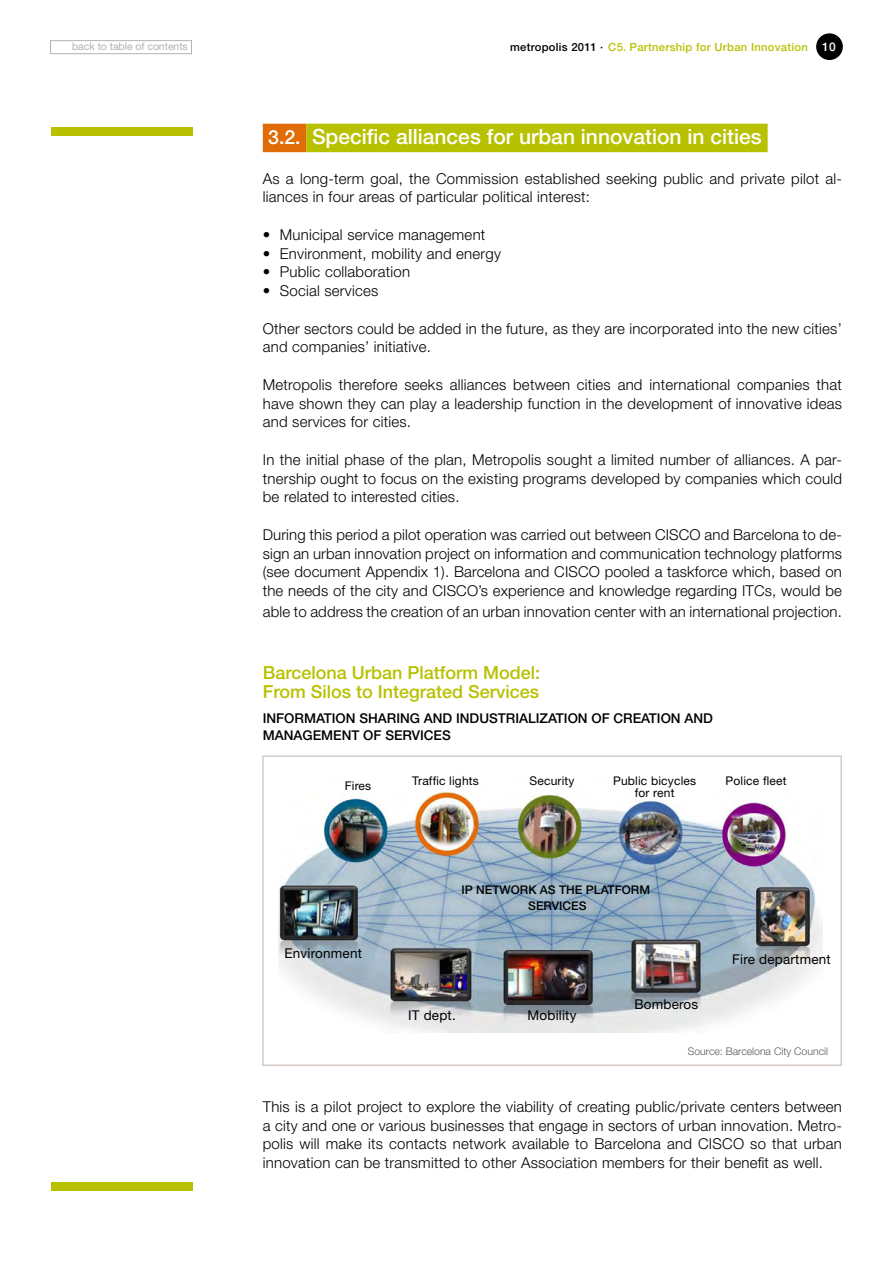
<style>
.page{position:relative;width:893px;height:1263px;background:#fff}
.page>*{position:absolute;margin:0;border:0;box-sizing:border-box;transform-origin:0 0}
.t1{font:500 21px "Helvetica Neue LT";color:#fff}
.t2{font:500 18px/19.5px "Helvetica Neue LT";color:#b8c100}
.t3{font:300 15px/18.8px "Helvetica Neue LT";letter-spacing:.015em;color:#000;text-align:justify}
.t4{font:500 13.5px/16.5px "Helvetica Neue LT";color:#000}
.t5{font:13.5px "Helvetica Neue LT";letter-spacing:.015em;color:#000}
.t6{font:12px/12px "Helvetica Neue LT";letter-spacing:.015em;color:#000;text-align:center}
.t7{font:500 12px/16.5px "Helvetica Neue LT";color:#000;text-align:center}
.t8{font:500 11.25px "Helvetica Neue LT";letter-spacing:.025em;color:#b8c100}
.t9{font:300 10.5px "Helvetica Neue LT";color:#58585a}
.t10{font:10.5px "Helvetica Neue LT";letter-spacing:-.005em;color:#b1b3b4}
.s1{color:#000}
.s2{font-size:12px;color:#fff}
.s3{font-size:19.5px}
</style>
<div class="page">
<div style="left:817px;top:34px;width:25px;height:25px;background:#000;border-radius:50%"></div>
<div style="left:816px;top:33px;width:27px;height:27px;border:1px solid #000;border-radius:50%"></div>
<div style="left:51px;top:128px;width:141px;height:8px;background:#b8c100"></div>
<div style="left:51px;top:1182px;width:141px;height:9px;background:#b8c100"></div>
<div style="left:50px;top:40px;width:142px;height:14px;border:1px solid #b1b3b4"></div>
<div style="left:263px;top:124px;width:43px;height:28px;background:#e06c08"></div>
<div style="left:306px;top:124px;width:462px;height:28px;background:#b8c100"></div>
<img style="left:278px;top:790px;width:545px;height:242px">
<div style="left:262px;top:755px;width:580px;height:311px;border:2px solid #d4cbc5"></div>
<p class="t10" style="left:72px;top:40px;width:117px">back to table of contents</p>
<p class="t8" style="left:510px;top:40px;width:327px"><span class="s1">metropolis 2011 ·</span> C5. Partnership for Urban Innovation <span class="s2">10</span></p>
<h1 class="t1" style="left:268px;top:124px;width:495px"><span class="s3">3.2.</span> Specific alliances for urban innovation in cities</h1>
<p class="t3" style="left:263px;top:169px;width:581px">As a long-term goal, the Commission established seeking public and private pilot al&shy;liances in four areas of particular political interest:</p>
<p class="t3" style="left:263px;top:225px;width:224px">• Municipal service management</p>
<p class="t3" style="left:263px;top:244px;width:240px">• Environment, mobility and energy</p>
<p class="t3" style="left:263px;top:262px;width:149px">• Public collaboration</p>
<p class="t3" style="left:263px;top:281px;width:117px">• Social services</p>
<p class="t3" style="left:263px;top:319px;width:581px">Other sectors could be added in the future, as they are incorporated into the new cities’ and companies’ initiative.</p>
<p class="t3" style="left:263px;top:375px;width:581px">Metropolis therefore seeks alliances between cities and international companies that have shown they can play a leadership function in the development of innovative ideas and services for cities.</p>
<p class="t3" style="left:263px;top:450px;width:581px">In the initial phase of the plan, Metropolis sought a limited number of alliances. A par&shy;tnership ought to focus on the existing programs developed by companies which could be related to interested cities.</p>
<p class="t3" style="left:263px;top:525px;width:581px">During this period a pilot operation was carried out between CISCO and Barcelona to de&shy;sign an urban innovation project on information and communication technology platforms (see document Appendix 1). Barcelona and CISCO pooled a taskforce which, based on the needs of the city and CISCO’s experience and knowledge regarding ITCs, would be</p>
<p class="t3" style="left:263px;top:602px;width:581px">able to address the creation of an urban innovation center with an international projection.</p>
<p class="t2" style="left:263px;top:662px;width:279px">Barcelona Urban Platform Model:<br>From Silos to Integrated Services</p>
<p class="t4" style="left:263px;top:710px;width:452px">Information sharing and industrialization of creation and management of services</p>
<p class="t6" style="left:345px;top:779px;width:28px">Fires</p>
<p class="t6" style="left:412px;top:774px;width:68px">Traffic lights</p>
<p class="t6" style="left:529px;top:774px;width:47px">Security</p>
<p class="t6" style="left:613px;top:774px;width:84px">Public bicycles for rent</p>
<p class="t6" style="left:726px;top:774px;width:62px">Police fleet</p>
<p class="t5" style="left:284px;top:945px;width:79px">Environment</p>
<p class="t7" style="left:461px;top:881px;width:190px">IP Network as the Platform<br>Services</p>
<p class="t5" style="left:732px;top:951px;width:100px">Fire department</p>
<p class="t5" style="left:408px;top:1007px;width:49px">IT dept.</p>
<p class="t5" style="left:528px;top:1007px;width:50px">Mobility</p>
<p class="t5" style="left:634px;top:996px;width:65px">Bomberos</p>
<p class="t9" style="left:688px;top:1045px;width:142px">Source: Barcelona City Council</p>
<p class="t3" style="left:263px;top:1097px;width:581px">This is a pilot project to explore the viability of creating public/private centers between a city and one or various businesses that engage in sectors of urban innovation. Metro&shy;polis will make its contacts network available to Barcelona and CISCO so that urban innovation can be transmitted to other Association members for their benefit as well.</p>
</div>
